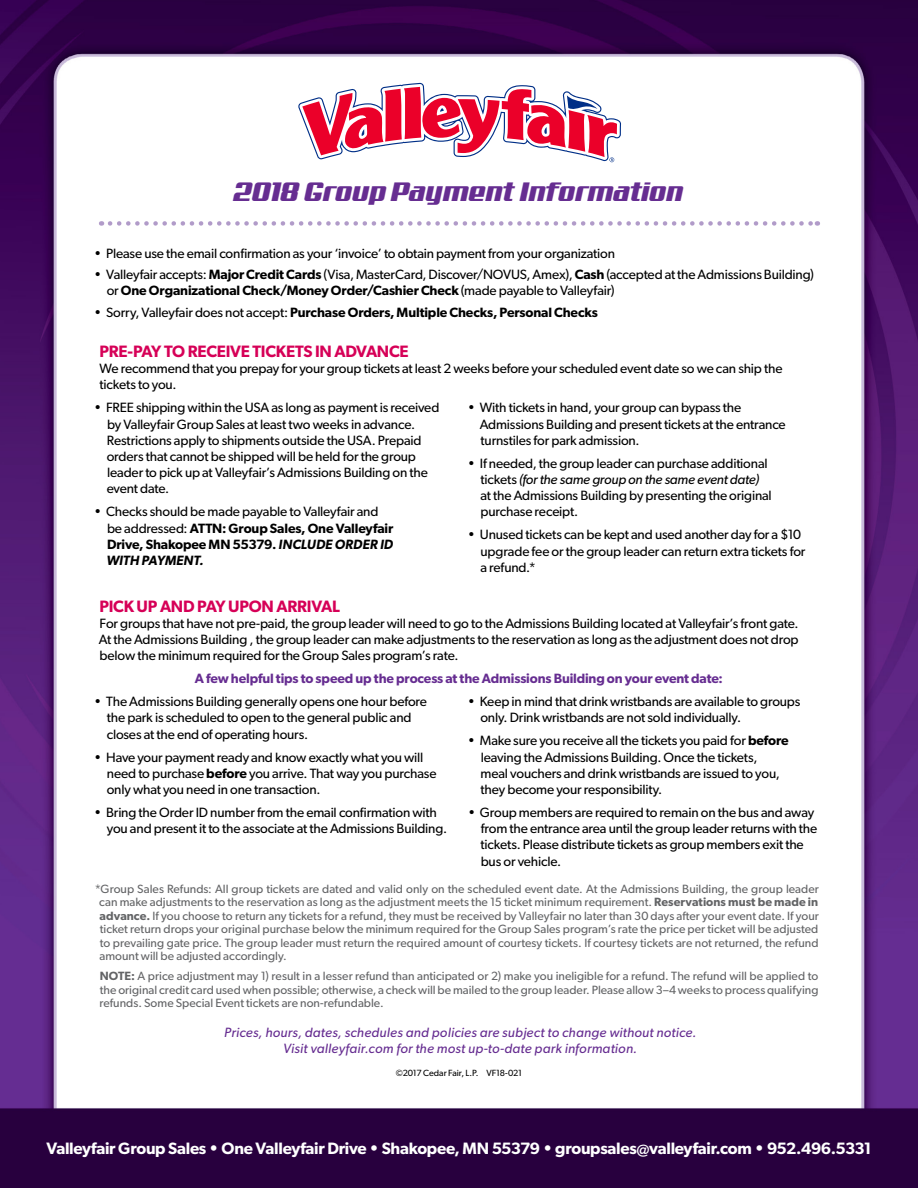
<style>
.page{position:relative;width:918px;height:1188px;background:#fff}
.page>*{position:absolute;margin:0;border:0;box-sizing:border-box;transform-origin:0 0}
.t1{font:27px "Aero";letter-spacing:-.01em;color:#662d91}
.t2{font:600 16.5px "Gibson";letter-spacing:-.015em;color:#fff}
.t3{font:600 16.5px "Gibson";letter-spacing:-.02em;color:#d60057}
.t4{font:13.5px/16.2px "Gibson";letter-spacing:-.01em;color:#000}
.t5{font:italic 13.5px/16.2px "Gibson";letter-spacing:.02em;color:#662d91;text-align:center}
.t6{font:600 13.5px "Gibson";letter-spacing:-.01em;color:#000}
.t7{font:600 13.5px "Gibson";letter-spacing:-.01em;color:#662d91}
.t8{font:12px/13.5px "Gibson";letter-spacing:.005em;color:#636466;text-align:justify}
.t9{font:9px "Gibson";letter-spacing:-.005em;color:#000}
.s1{font-weight:600}
.s2{font-weight:400}
.s3{font-weight:600;font-style:italic}
.s4{font-style:italic}
</style>
<div class="page">
<img style="left:0;top:0;width:918px;height:1188px">
<svg style="left:110px;top:221px;width:708px;height:5px"></svg>
<svg style="left:298px;top:83px;width:323px;height:79px"></svg>
<h1 class="t1" style="left:234px;top:176px;width:451px">2018 Group Payment Information</h1>
<p class="t4" style="left:94px;top:245px;width:522px">• Please use the email confirmation as your ‘invoice’ to obtain payment from your organization</p>
<p class="t4" style="left:107px;top:266px;width:709px;text-indent:-12px">• Valleyfair accepts: <span class="s1">Major Credit Cards</span> (Visa, MasterCard, Discover/NOVUS, Amex), <span class="s1">Cash</span> (accepted at the Admissions Building) or <span class="s1">One Organizational Check/Money Order/Cashier Check</span> (made payable to Valleyfair)</p>
<p class="t6" style="left:94px;top:304px;width:505px"><span class="s2">• Sorry, Valleyfair does not accept:</span> Purchase Orders, Multiple Checks, Personal Checks</p>
<p class="t3" style="left:100px;top:342px;width:311px">PRE-PAY TO RECEIVE TICKETS IN ADVANCE</p>
<p class="t4" style="left:100px;top:360px;width:684px">We recommend that you prepay for your group tickets at least 2 weeks before your scheduled event date so we can ship the tickets to you.</p>
<p class="t4" style="left:107px;top:399px;width:334px;text-indent:-12px">• FREE shipping within the USA as long as payment is received by Valleyfair Group Sales at least two weeks in advance.<br>Restrictions apply to shipments outside the USA. Prepaid orders that cannot be shipped will be held for the group leader to pick up at Valleyfair’s Admissions Building on the event date.</p>
<p class="t4" style="left:106px;top:503px;width:288px;text-indent:-12px">• Checks should be made payable to Valleyfair and be addressed: <span class="s1">ATTN: Group Sales, One Valleyfair Drive, Shakopee MN 55379.</span> <span class="s3">INCLUDE ORDER ID WITH PAYMENT.</span></p>
<p class="t4" style="left:480px;top:399px;width:308px;text-indent:-12px">• With tickets in hand, your group can bypass the<br>Admissions Building and present tickets at the entrance turnstiles for park admission.</p>
<p class="t4" style="left:480px;top:455px;width:293px;text-indent:-12px">• If needed, the group leader can purchase additional tickets <span class="s4">(for the same group on the same event date) </span>at the Admissions Building by presenting the original purchase receipt.</p>
<p class="t4" style="left:480px;top:526px;width:326px;text-indent:-12px">• Unused tickets can be kept and used another day for a $10 upgrade fee or the group leader can return extra tickets for a refund.*</p>
<p class="t3" style="left:100px;top:596px;width:242px">PICK UP AND PAY UPON ARRIVAL</p>
<p class="t4" style="left:99px;top:615px;width:701px;text-align:justify">For groups that have not pre-paid, the group leader will need to go to the Admissions Building located at Valleyfair’s front gate.<br>At the Admissions Building , the group leader can make adjustments to the reservation as long as the adjustment does not drop below the minimum required for the Group Sales program’s rate.</p>
<p class="t7" style="left:195px;top:671px;width:530px">A few helpful tips to speed up the process at the Admissions Building on your event date:</p>
<p class="t4" style="left:107px;top:693px;width:322px;text-indent:-12px">• The Admissions Building generally opens one hour before the park is scheduled to open to the general public and closes at the end of operating hours.</p>
<p class="t4" style="left:107px;top:749px;width:331px;text-indent:-12px">• Have your payment ready and know exactly what you will need to purchase <span class="s1">before</span> you arrive. That way you purchase only what you need in one transaction.</p>
<p class="t4" style="left:107px;top:804px;width:342px;text-indent:-13px">• Bring the Order ID number from the email confirmation with you and present it to the associate at the Admissions Building.</p>
<p class="t4" style="left:480px;top:693px;width:322px;text-indent:-12px">• Keep in mind that drink wristbands are available to groups only. Drink wristbands are not sold individually.</p>
<p class="t4" style="left:481px;top:732px;width:310px;text-indent:-13px">• Make sure you receive all the tickets you paid for <span class="s1">before </span>leaving the Admissions Building. Once the tickets,<br>meal vouchers and drink wristbands are issued to you, they become your responsibility.</p>
<p class="t4" style="left:481px;top:804px;width:338px;text-indent:-13px">• Group members are required to remain on the bus and away from the entrance area until the group leader returns with the tickets. Please distribute tickets as group members exit the bus or vehicle.</p>
<p class="t8" style="left:99px;top:881px;width:721px;text-indent:-4px">*Group Sales Refunds: All group tickets are dated and valid only on the scheduled event date. At the Admissions Building, the group leader can make adjustments to the reservation as long as the adjustment meets the 15 ticket minimum requirement. <span class="s1">Reservations must be made in advance.</span> If you choose to return any tickets for a refund, they must be received by Valleyfair no later than 30 days after your event date. If your ticket return drops your original purchase below the minimum required for the Group Sales program’s rate the price per ticket will be adjusted to prevailing gate price. The group leader must return the required amount of courtesy tickets. If courtesy tickets are not returned, the refund amount will be adjusted accordingly.</p>
<p class="t8" style="left:99px;top:969px;width:721px"><span class="s1">NOTE:</span> A price adjustment may 1) result in a lesser refund than anticipated or 2) make you ineligible for a refund. The refund will be applied to the original credit card used when possible; otherwise, a check will be mailed to the group leader. Please allow 3–4 weeks to process qualifying refunds. Some Special Event tickets are non-refundable.</p>
<p class="t5" style="left:224px;top:1024px;width:474px">Prices, hours, dates, schedules and policies are subject to change without notice.<br>Visit valleyfair.com for the most up-to-date park information.</p>
<p class="t9" style="left:396px;top:1067px;width:128px">©2017 Cedar Fair, L.P. VF18-021</p>
<p class="t2" style="left:46px;top:1138px;width:827px">Valleyfair Group Sales • One Valleyfair Drive • Shakopee, MN 55379 • groupsales@valleyfair.com • 952.496.5331</p>
</div>
